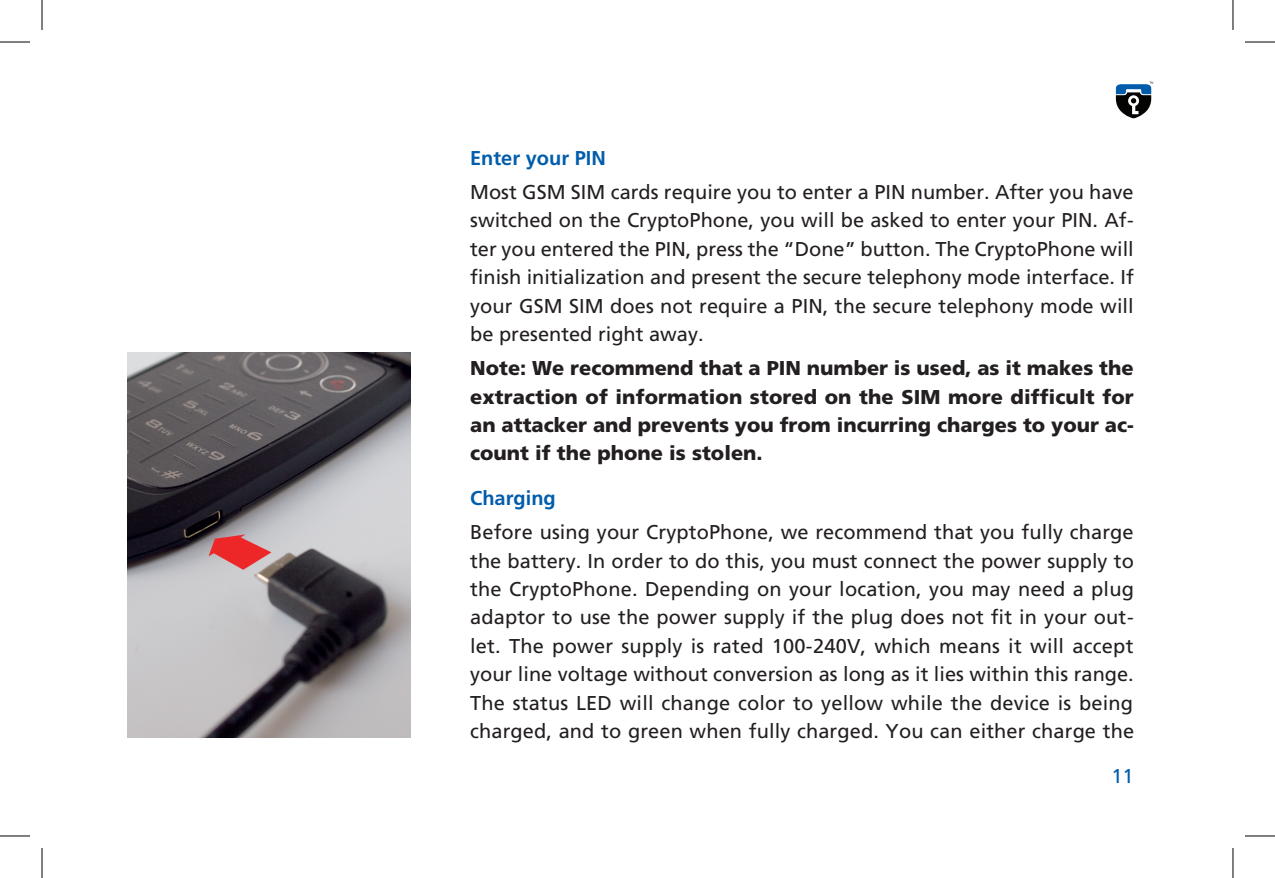
<style>
.page{position:relative;width:1275px;height:878px;background:#fff}
.page>*{position:absolute;margin:0;border:0;box-sizing:border-box;transform-origin:0 0}
.t1{font:20px/28.4px "Frutiger";letter-spacing:.005em;color:#231f20;text-align:justify}
.t2{font:900 20px/28.4px "Frutiger";color:#231f20;text-align:justify}
.t3{font:700 20px "Frutiger";color:#015dac}
.t4{font:20px "Frutiger";color:#015dac}
</style>
<div class="page">
<svg style="left:1116px;top:82px;width:37px;height:36px"></svg>
<img style="left:127px;top:352px;width:283px;height:386px">
<hr style="left:0;top:42px;width:30px;height:1px;background:#000">
<hr style="left:1245px;top:42px;width:30px;height:1px;background:#000">
<hr style="left:0;top:835px;width:30px;height:1px;background:#000">
<hr style="left:1245px;top:835px;width:30px;height:1px;background:#000">
<hr style="left:42px;top:0;width:1px;height:30px;background:#000">
<hr style="left:42px;top:848px;width:1px;height:30px;background:#000">
<hr style="left:1232px;top:0;width:1px;height:30px;background:#000">
<hr style="left:1232px;top:848px;width:1px;height:30px;background:#000">
<p class="t3" style="left:470px;top:146px;width:137px">Enter your PIN</p>
<p class="t1" style="left:470px;top:178px;width:665px">Most GSM SIM cards require you to enter a PIN number. After you have switched on the CryptoPhone, you will be asked to enter your PIN. Af&shy;ter you entered the PIN, press the “Done” button. The CryptoPhone will finish initialization and present the secure telephony mode interface. If your GSM SIM does not require a PIN, the secure telephony mode will be presented right away.</p>
<p class="t2" style="left:470px;top:354px;width:665px">Note: We recommend that a PIN number is used, as it makes the extraction of information stored on the SIM more difficult for an attacker and prevents you from incurring charges to your ac&shy;count if the phone is stolen.</p>
<p class="t3" style="left:470px;top:486px;width:87px">Charging</p>
<p class="t1" style="left:470px;top:518px;width:665px">Before using your CryptoPhone, we recommend that you fully charge the battery. In order to do this, you must connect the power supply to the CryptoPhone. Depending on your location, you may need a plug adaptor to use the power supply if the plug does not fit in your out&shy;let. The power supply is rated 100-240V, which means it will accept your line voltage without conversion as long as it lies within this range.<br>The status LED will change color to yellow while the device is being charged, and to green when fully charged. You can either charge the</p>
<p class="t4" style="left:1111px;top:764px;width:24px">11</p>
</div>
